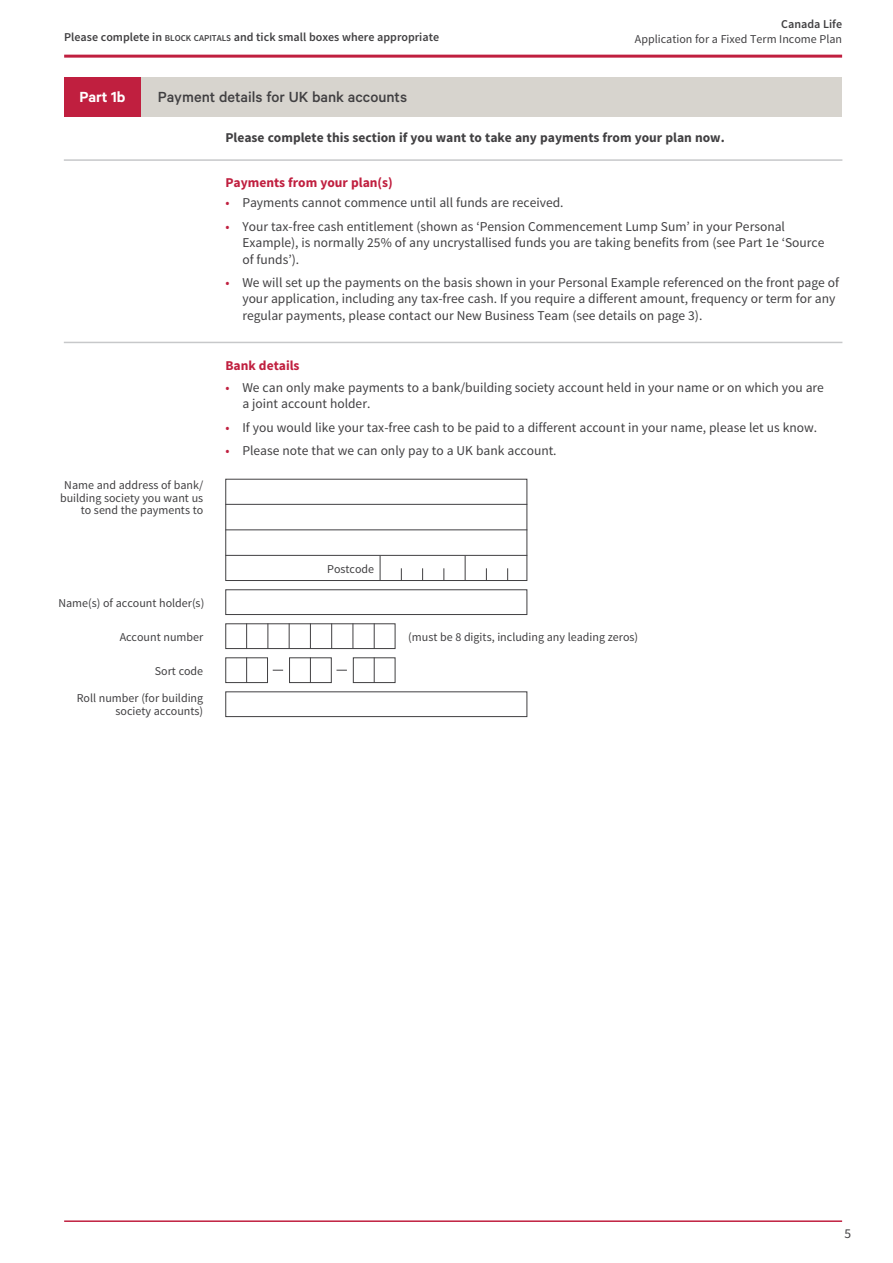
<style>
.page{position:relative;width:893px;height:1263px;background:#fff}
.page>*{position:absolute;margin:0;border:0;box-sizing:border-box;transform-origin:0 0}
.t1{font:500 16.5px "Calibre";color:#414042}
.t2{font:600 16.5px "Calibre";color:#fff}
.t3{font:13.5px/16.5px "Source Sans Pro";color:#414042}
.t4{font:700 13.5px "Source Sans Pro";color:#414042}
.t5{font:700 13.5px "Source Sans Pro";color:#c01f3f}
.t6{font:12px/12.8px "Source Sans Pro";color:#414042;text-align:right}
.t7{font:600 12px "Source Sans Pro";color:#414042}
.s1{font-size:9px}
.s2{color:#c01f3f}
</style>
<div class="page">
<div style="left:225px;top:691px;width:302px;height:26px;border:1px solid #414042"></div>
<div style="left:225px;top:623px;width:170px;height:26px;border:1px solid #414042"></div>
<svg style="left:246px;top:623px;width:1px;height:26px"></svg>
<svg style="left:268px;top:623px;width:1px;height:26px"></svg>
<svg style="left:289px;top:623px;width:1px;height:26px"></svg>
<svg style="left:310px;top:623px;width:1px;height:26px"></svg>
<svg style="left:331px;top:623px;width:1px;height:26px"></svg>
<svg style="left:353px;top:623px;width:1px;height:26px"></svg>
<svg style="left:374px;top:623px;width:1px;height:26px"></svg>
<div style="left:225px;top:657px;width:43px;height:26px;border:1px solid #414042"></div>
<svg style="left:246px;top:657px;width:1px;height:26px"></svg>
<div style="left:289px;top:657px;width:43px;height:26px;border:1px solid #414042"></div>
<svg style="left:310px;top:657px;width:1px;height:26px"></svg>
<div style="left:353px;top:657px;width:42px;height:26px;border:1px solid #414042"></div>
<svg style="left:374px;top:657px;width:1px;height:26px"></svg>
<hr style="left:225px;top:529px;width:302px;height:1px;background:#414042">
<hr style="left:225px;top:555px;width:302px;height:1px;background:#414042">
<svg style="left:465px;top:556px;width:1px;height:23px"></svg>
<svg style="left:380px;top:556px;width:1px;height:23px"></svg>
<hr style="left:225px;top:504px;width:302px;height:1px;background:#414042">
<div style="left:225px;top:589px;width:302px;height:26px;border:1px solid #414042"></div>
<div style="left:225px;top:479px;width:302px;height:102px;border:1px solid #414042"></div>
<hr style="left:64px;top:1220px;width:778px;height:2px;background:#c01f3f">
<div style="left:64px;top:77px;width:778px;height:40px;background:#d7d4ce"></div>
<div style="left:64px;top:77px;width:77px;height:40px;background:#c01f3f"></div>
<hr style="left:64px;top:55px;width:778px;height:3px;background:#c01f3f">
<hr style="left:64px;top:342px;width:778px;height:1px;background:#c7c8ca">
<hr style="left:64px;top:159px;width:778px;height:2px;background:#c7c8ca">
<p class="t7" style="left:64px;top:29px;width:376px">Please complete in <span class="s1">BLOCK CAPITALS</span> and tick small boxes where appropriate</p>
<p class="t2" style="left:80px;top:87px;width:47px">Part 1b</p>
<p class="t1" style="left:158px;top:87px;width:251px">Payment details for UK bank accounts</p>
<p class="t7" style="left:781px;top:17px;width:62px">Canada Life</p>
<p class="t6" style="left:635px;top:33px;width:209px">Application for a Fixed Term Income Plan</p>
<p class="t4" style="left:225px;top:129px;width:501px">Please complete this section if you want to take any payments from your plan now.</p>
<p class="t5" style="left:225px;top:173px;width:169px">Payments from your plan(s)</p>
<p class="t3" style="left:225px;top:195px;width:340px"><span class="s2">•</span> Payments cannot commence until all funds are received.</p>
<p class="t3" style="left:242px;top:218px;width:584px;text-indent:-17px"><span class="s2">•</span> Your tax-free cash entitlement (shown as ‘Pension Commencement Lump Sum’ in your Personal<br>Example), is normally 25% of any uncrystallised funds you are taking benefits from (see Part 1e ‘Source of funds’).</p>
<p class="t3" style="left:242px;top:274px;width:598px;text-indent:-17px"><span class="s2">•</span> We will set up the payments on the basis shown in your Personal Example referenced on the front page of your application, including any tax-free cash. If you require a different amount, frequency or term for any regular payments, please contact our New Business Team (see details on page 3).</p>
<p class="t5" style="left:225px;top:357px;width:76px">Bank details</p>
<p class="t6" style="left:60px;top:479px;width:145px">Name and address of bank/ building society you want us to send the payments to</p>
<p class="t6" style="left:58px;top:596px;width:147px">Name(s) of account holder(s)</p>
<p class="t6" style="left:120px;top:630px;width:85px">Account number</p>
<p class="t6" style="left:155px;top:664px;width:50px">Sort code</p>
<p class="t6" style="left:77px;top:692px;width:128px">Roll number (for building society accounts)</p>
<p class="t3" style="left:242px;top:379px;width:583px;text-indent:-17px"><span class="s2">•</span> We can only make payments to a bank/building society account held in your name or on which you are a joint account holder.</p>
<p class="t3" style="left:225px;top:419px;width:593px"><span class="s2">•</span> If you would like your tax-free cash to be paid to a different account in your name, please let us know.</p>
<p class="t3" style="left:225px;top:442px;width:333px"><span class="s2">•</span> Please note that we can only pay to a UK bank account.</p>
<p class="t6" style="left:327px;top:562px;width:49px">Postcode</p>
<p class="t6" style="left:408px;top:630px;width:231px">(must be 8 digits, including any leading zeros)</p>
<p class="t3" style="left:845px;top:1226px;width:8px">5</p>
</div>
